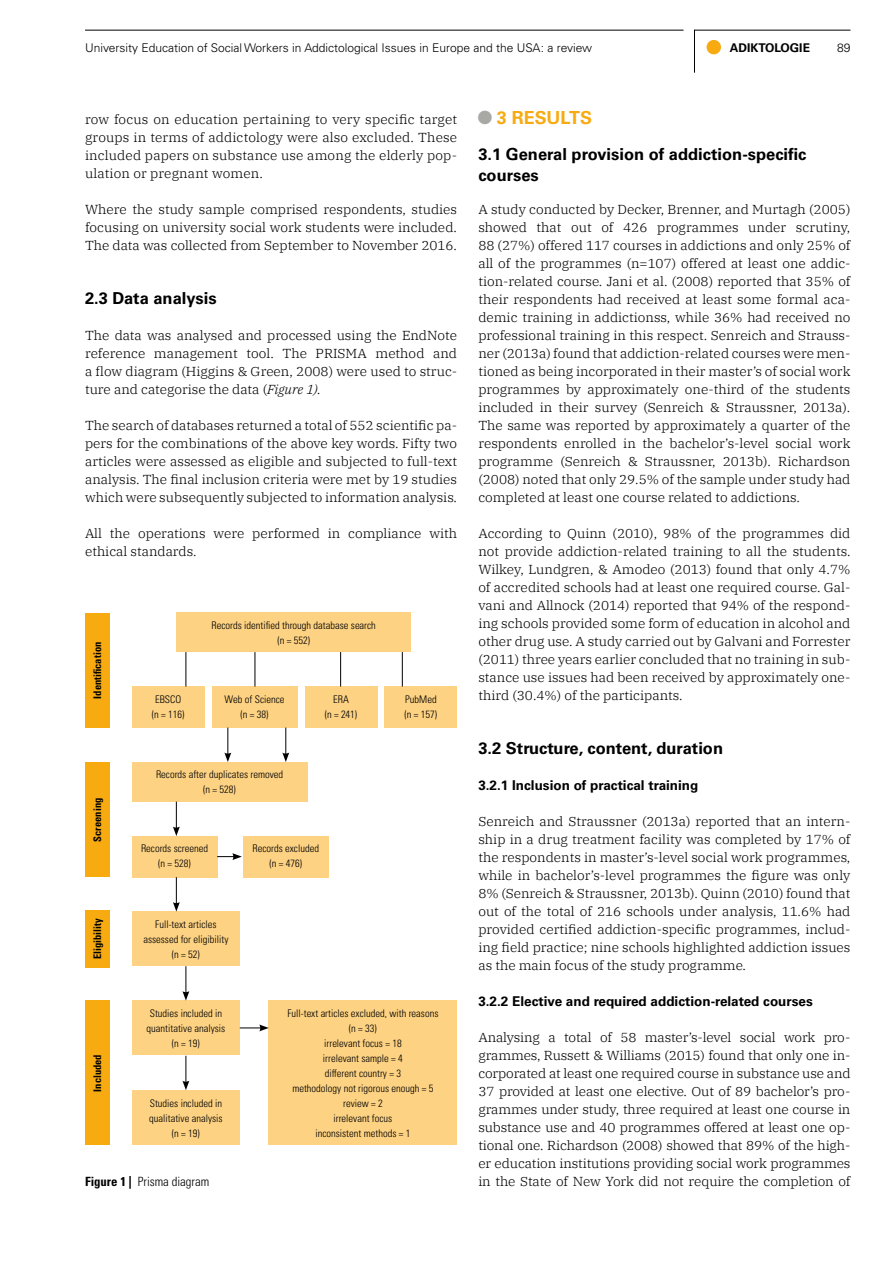
<style>
.page{position:relative;width:893px;height:1263px;background:#fff}
.page>*{position:absolute;margin:0;border:0;box-sizing:border-box;transform-origin:0 0}
.t1{font:700 18px "Univers LT Pro 65";color:#f8aa11}
.t2{font:700 16.5px/21px "Univers LT Pro 65";color:#000}
.t3{font:700 13.5px "Univers LT Pro 65";color:#000}
.t4{font:300 13.05px/18px "IBM Plex Serif";color:#000;text-align:justify;scale:1.04 1}
.t5{font:300 condensed 12.75px "Univers LT Pro";color:#000}
.t6{font:300 12px "Univers LT Pro 45";color:#000}
.t7{font:700 12px "Univers LT Pro 65";color:#000}
.t8{font:300 condensed 10.5px/15px "Univers LT Pro";color:#000;text-align:center}
.t9{font:700 condensed 10.5px "Univers LT Pro";color:#000}
.s1{font-style:italic}
.s2{font-size:37.5px;color:#a8a8a5}
.s3{font-weight:700}
</style>
<div class="page">
<div style="left:176px;top:612px;width:235px;height:40px;background:#fdd283"></div>
<div style="left:85px;top:613px;width:25px;height:115px;background:#f8aa11"></div>
<div style="left:85px;top:762px;width:25px;height:115px;background:#f8aa11"></div>
<div style="left:85px;top:910px;width:25px;height:58px;background:#f8aa11"></div>
<div style="left:85px;top:1001px;width:25px;height:144px;background:#f8aa11"></div>
<div style="left:132px;top:762px;width:175px;height:40px;background:#fdd283"></div>
<div style="left:132px;top:686px;width:72px;height:42px;background:#fdd283"></div>
<div style="left:212px;top:686px;width:85px;height:42px;background:#fdd283"></div>
<div style="left:132px;top:836px;width:85px;height:41px;background:#fdd283"></div>
<div style="left:132px;top:911px;width:108px;height:55px;background:#fdd283"></div>
<div style="left:132px;top:1001px;width:108px;height:54px;background:#fdd283"></div>
<div style="left:269px;top:1001px;width:188px;height:144px;background:#fdd283"></div>
<div style="left:132px;top:1091px;width:108px;height:54px;background:#fdd283"></div>
<div style="left:243px;top:836px;width:85px;height:41px;background:#fdd283"></div>
<div style="left:305px;top:686px;width:72px;height:42px;background:#fdd283"></div>
<div style="left:385px;top:686px;width:72px;height:42px;background:#fdd283"></div>
<svg style="left:224px;top:728px;width:7px;height:34px"></svg>
<svg style="left:173px;top:802px;width:7px;height:34px"></svg>
<svg style="left:173px;top:877px;width:7px;height:34px"></svg>
<svg style="left:182px;top:966px;width:7px;height:35px"></svg>
<svg style="left:182px;top:1056px;width:7px;height:34px"></svg>
<svg style="left:217px;top:853px;width:25px;height:7px"></svg>
<svg style="left:240px;top:1024px;width:29px;height:7px"></svg>
<hr style="left:186px;top:652px;width:1px;height:34px;background:#000">
<hr style="left:255px;top:652px;width:1px;height:34px;background:#000">
<hr style="left:340px;top:652px;width:1px;height:34px;background:#000">
<hr style="left:402px;top:652px;width:1px;height:34px;background:#000">
<svg style="left:282px;top:728px;width:7px;height:34px"></svg>
<div style="left:706px;top:40px;width:15px;height:14px;background:#f8aa11;border-radius:50%"></div>
<hr style="left:694px;top:30px;width:1px;height:43px;background:#000">
<hr style="left:694px;top:30px;width:156px;height:1px;background:#000">
<hr style="left:85px;top:30px;width:598px;height:1px;background:#000">
<p class="t6" style="left:85px;top:39px;width:509px">University Education of Social Workers in Addictological Issues in Europe and the USA: a review</p>
<p class="t7" style="left:730px;top:39px;width:82px">ADIKTOLOGIE</p>
<p class="t6" style="left:837px;top:39px;width:15px">89</p>
<p class="t4" style="left:85px;top:110px;width:359px">row focus on education pertaining to very specific target groups in terms of addictology were also excluded. These included papers on substance use among the elderly pop&shy;ulation or pregnant women.</p>
<p class="t4" style="left:85px;top:200px;width:359px">Where the study sample comprised respondents, studies focusing on university social work students were included.<br>The data was collected from September to November 2016.</p>
<p class="t2" style="left:85px;top:287px;width:133px">2.3 Data analysis</p>
<p class="t4" style="left:85px;top:326px;width:359px">The data was analysed and processed using the EndNote reference management tool. The PRISMA method and a flow diagram (Higgins &amp; Green, 2008) were used to struc&shy;ture and categorise the data (<span class="s1">Figure 1).</span></p>
<p class="t4" style="left:85px;top:416px;width:359px">The search of databases returned a total of 552 scientific pa&shy;pers for the combinations of the above key words. Fifty two articles were assessed as eligible and subjected to full-text analysis. The final inclusion criteria were met by 19 studies which were subsequently subjected to information analysis.</p>
<p class="t4" style="left:85px;top:524px;width:359px">All the operations were performed in compliance with ethical standards.</p>
<p class="t9" style="left:91px;top:698px;width:58px;rotate:-90deg">Identification</p>
<p class="t9" style="left:91px;top:842px;width:45px;rotate:-90deg">Screening</p>
<p class="t9" style="left:91px;top:959px;width:42px;rotate:-90deg">Eligibility</p>
<p class="t9" style="left:91px;top:1091px;width:39px;rotate:-90deg">Included</p>
<p class="t8" style="left:212px;top:617px;width:166px">Records identified through database search (n = 552)</p>
<p class="t8" style="left:152px;top:691px;width:34px">EBSCO (n = 116)</p>
<p class="t8" style="left:225px;top:691px;width:61px">Web of Science (n = 38)</p>
<p class="t8" style="left:156px;top:766px;width:129px">Records after duplicates removed (n = 528)</p>
<p class="t8" style="left:325px;top:691px;width:34px">ERA<br>(n = 241)</p>
<p class="t8" style="left:405px;top:691px;width:34px;text-align:left">PubMed (n = 157)</p>
<p class="t8" style="left:141px;top:840px;width:69px">Records screened (n = 528)</p>
<p class="t8" style="left:143px;top:916px;width:87px">Full-text articles assessed for eligibility (n = 52)</p>
<p class="t8" style="left:253px;top:840px;width:68px">Records excluded (n = 476)</p>
<p class="t8" style="left:147px;top:1005px;width:80px">Studies included in quantitative analysis (n = 19)</p>
<p class="t8" style="left:287px;top:1005px;width:153px">Full-text articles excluded, with reasons (n = 33)<br>irrelevant focus = 18<br>irrelevant sample = 4<br>different country = 3<br>methodology not rigorous enough = 5 review = 2<br>irrelevant focus<br>inconsistent methods = 1</p>
<p class="t8" style="left:149px;top:1095px;width:75px">Studies included in qualitative analysis (n = 19)</p>
<h1 class="t1" style="left:478px;top:105px;width:115px"><span class="s2">•</span> 3 RESULTS</h1>
<p class="t2" style="left:478px;top:143px;width:330px">3.1 General provision of addiction-specific courses</p>
<p class="t4" style="left:478px;top:200px;width:359px">A study conducted by Decker, Brenner, and Murtagh (2005) showed that out of 426 programmes under scrutiny, 88 (27%) offered 117 courses in addictions and only 25% of all of the programmes (n=107) offered at least one addic&shy;tion-related course. Jani et al. (2008) reported that 35% of their respondents had received at least some formal aca&shy;demic training in addictionss, while 36% had received no professional training in this respect. Senreich and Strauss&shy;ner (2013a) found that addiction-related courses were men&shy;tioned as being incorporated in their master’s of social work programmes by approximately one-third of the students included in their survey (Senreich &amp; Straussner, 2013a).<br>The same was reported by approximately a quarter of the respondents enrolled in the bachelor’s-level social work programme (Senreich &amp; Straussner, 2013b). Richardson (2008) noted that only 29.5% of the sample under study had completed at least one course related to addictions.</p>
<p class="t4" style="left:478px;top:524px;width:359px">According to Quinn (2010), 98% of the programmes did not provide addiction-related training to all the students.<br>Wilkey, Lundgren, &amp; Amodeo (2013) found that only 4.7% of accredited schools had at least one required course. Gal&shy;vani and Allnock (2014) reported that 94% of the respond&shy;ing schools provided some form of education in alcohol and other drug use. A study carried out by Galvani and Forrester (2011) three years earlier concluded that no training in sub&shy;stance use issues had been received by approximately one&shy;third (30.4%) of the participants.</p>
<p class="t2" style="left:478px;top:737px;width:246px">3.2 Structure, content, duration</p>
<p class="t3" style="left:478px;top:776px;width:222px">3.2.1 Inclusion of practical training</p>
<p class="t4" style="left:478px;top:812px;width:359px">Senreich and Straussner (2013a) reported that an intern&shy;ship in a drug treatment facility was completed by 17% of the respondents in master’s-level social work programmes, while in bachelor’s-level programmes the figure was only 8% (Senreich &amp; Straussner, 2013b). Quinn (2010) found that out of the total of 216 schools under analysis, 11.6% had provided certified addiction-specific programmes, includ&shy;ing field practice; nine schools highlighted addiction issues as the main focus of the study programme.</p>
<p class="t3" style="left:478px;top:992px;width:336px">3.2.2 Elective and required addiction-related courses</p>
<p class="t4" style="left:478px;top:1028px;width:359px">Analysing a total of 58 master’s-level social work pro&shy;grammes, Russett &amp; Williams (2015) found that only one in&shy;corporated at least one required course in substance use and 37 provided at least one elective. Out of 89 bachelor’s pro&shy;grammes under study, three required at least one course in substance use and 40 programmes offered at least one op&shy;tional one. Richardson (2008) showed that 89% of the high&shy;er education institutions providing social work programmes</p>
<p class="t5" style="left:85px;top:1173px;width:126px"><span class="s3">Figure 1 |</span> Prisma diagram</p>
<p class="t4" style="left:478px;top:1172px;width:359px">in the State of New York did not require the completion of</p>
</div>
